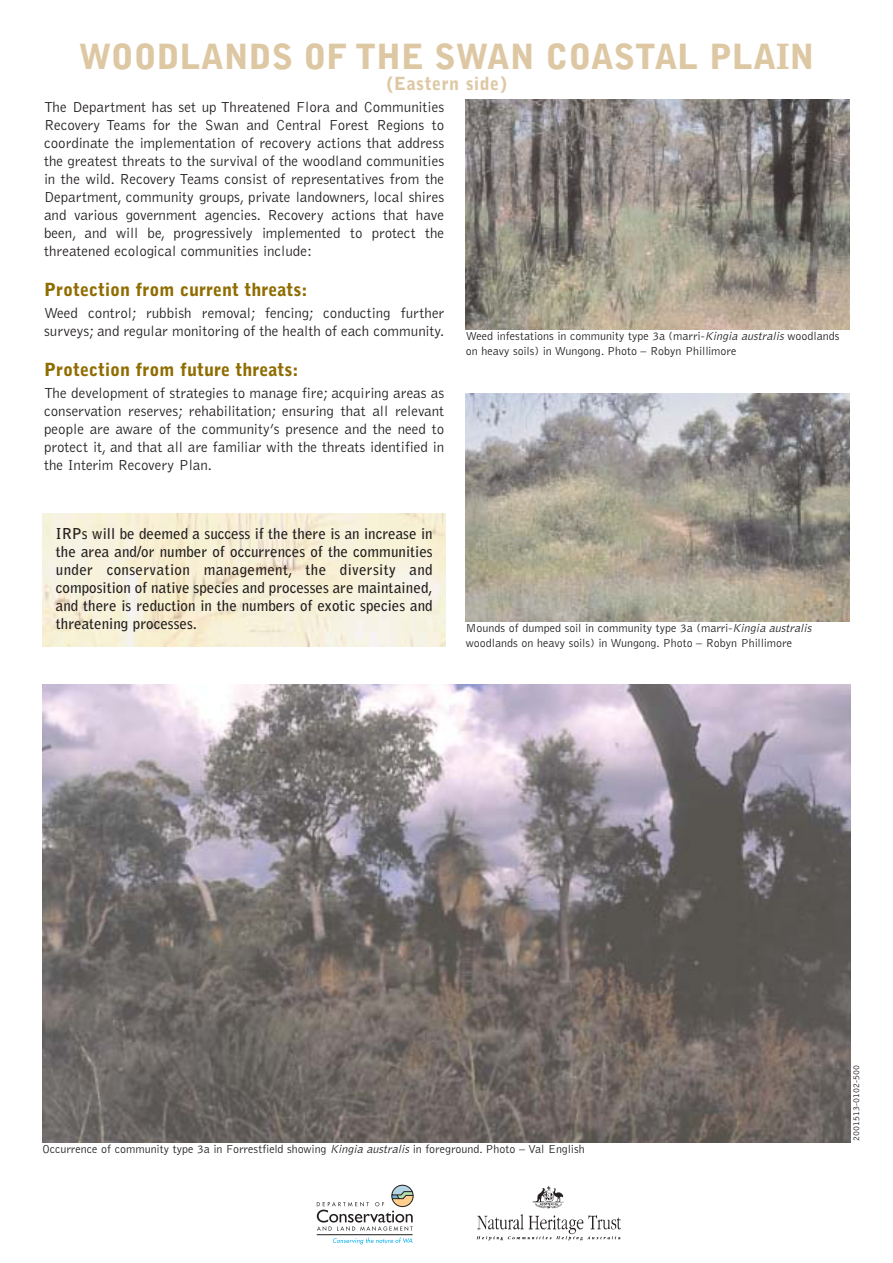
<style>
.page{position:relative;width:893px;height:1263px;background:#fff}
.page>*{position:absolute;margin:0;border:0;box-sizing:border-box;transform-origin:0 0}
.t1{font:900 34.5px "Bell Gothic";color:#ddc8a3}
.t2{font:900 18px "Bell Gothic";color:#906d00}
.t3{font:900 18px "Bell Gothic";letter-spacing:.03em;color:#ddc8a3}
.t4{font:300 15px/18px "Bell Gothic";color:#231f1f;text-align:justify}
.t5{font:700 15px/18px "Bell Gothic";color:#231f1f;text-align:justify}
.t6{font:300 12px/14.4px "Bell Gothic";color:#231f1f}
.t7{font:300 9px "Bell Gothic";color:#231f1f}
.s1{font-style:italic}
</style>
<div class="page">
<svg style="left:333px;top:1237px;width:79px;height:7px"></svg>
<svg style="left:317px;top:1184px;width:97px;height:47px"></svg>
<hr style="left:317px;top:1234px;width:95px;height:1px;background:#231f1f">
<img style="left:476px;top:1185px;width:145px;height:56px">
<img style="left:43px;top:685px;width:807px;height:457px">
<img style="left:465px;top:394px;width:385px;height:228px">
<img style="left:466px;top:100px;width:384px;height:230px">
<img style="left:43px;top:513px;width:403px;height:133px">
<h1 class="t1" style="left:79px;top:44px;width:737px">WOODLANDS OF THE SWAN COASTAL PLAIN</h1>
<p class="t3" style="left:386px;top:77px;width:121px">(Eastern side)</p>
<p class="t4" style="left:44px;top:99px;width:401px">The Department has set up Threatened Flora and Communities Recovery Teams for the Swan and Central Forest Regions to coordinate the implementation of recovery actions that address the greatest threats to the survival of the woodland communities in the wild. Recovery Teams consist of representatives from the Department, community groups, private landowners, local shires and various government agencies. Recovery actions that have been, and will be, progressively implemented to protect the threatened ecological communities include:</p>
<p class="t2" style="left:44px;top:282px;width:265px">Protection from current threats:</p>
<p class="t4" style="left:44px;top:305px;width:401px">Weed control; rubbish removal; fencing; conducting further surveys; and regular monitoring of the health of each community.</p>
<p class="t2" style="left:44px;top:362px;width:256px">Protection from future threats:</p>
<p class="t4" style="left:44px;top:385px;width:401px">The development of strategies to manage fire; acquiring areas as conservation reserves; rehabilitation; ensuring that all relevant people are aware of the community’s presence and the need to protect it, and that all are familiar with the threats identified in the Interim Recovery Plan.</p>
<p class="t6" style="left:466px;top:330px;width:375px">Weed infestations in community type 3a (marri-<span class="s1">Kingia australis</span> woodlands on heavy soils) in Wungong. Photo – Robyn Phillimore</p>
<p class="t5" style="left:56px;top:526px;width:378px">IRPs will be deemed a success if the there is an increase in the area and/or number of occurrences of the communities under conservation management, the diversity and composition of native species and processes are maintained, and there is reduction in the numbers of exotic species and threatening processes.</p>
<p class="t6" style="left:466px;top:622px;width:349px">Mounds of dumped soil in community type 3a (marri-<span class="s1">Kingia australis </span>woodlands on heavy soils) in Wungong. Photo – Robyn Phillimore</p>
<p class="t6" style="left:43px;top:1143px;width:543px">Occurrence of community type 3a in Forrestfield showing <span class="s1">Kingia australis</span> in foreground. Photo – Val English</p>
<p class="t7" style="left:852px;top:1141px;width:78px;rotate:-90deg">2001513-0102-500</p>
</div>
